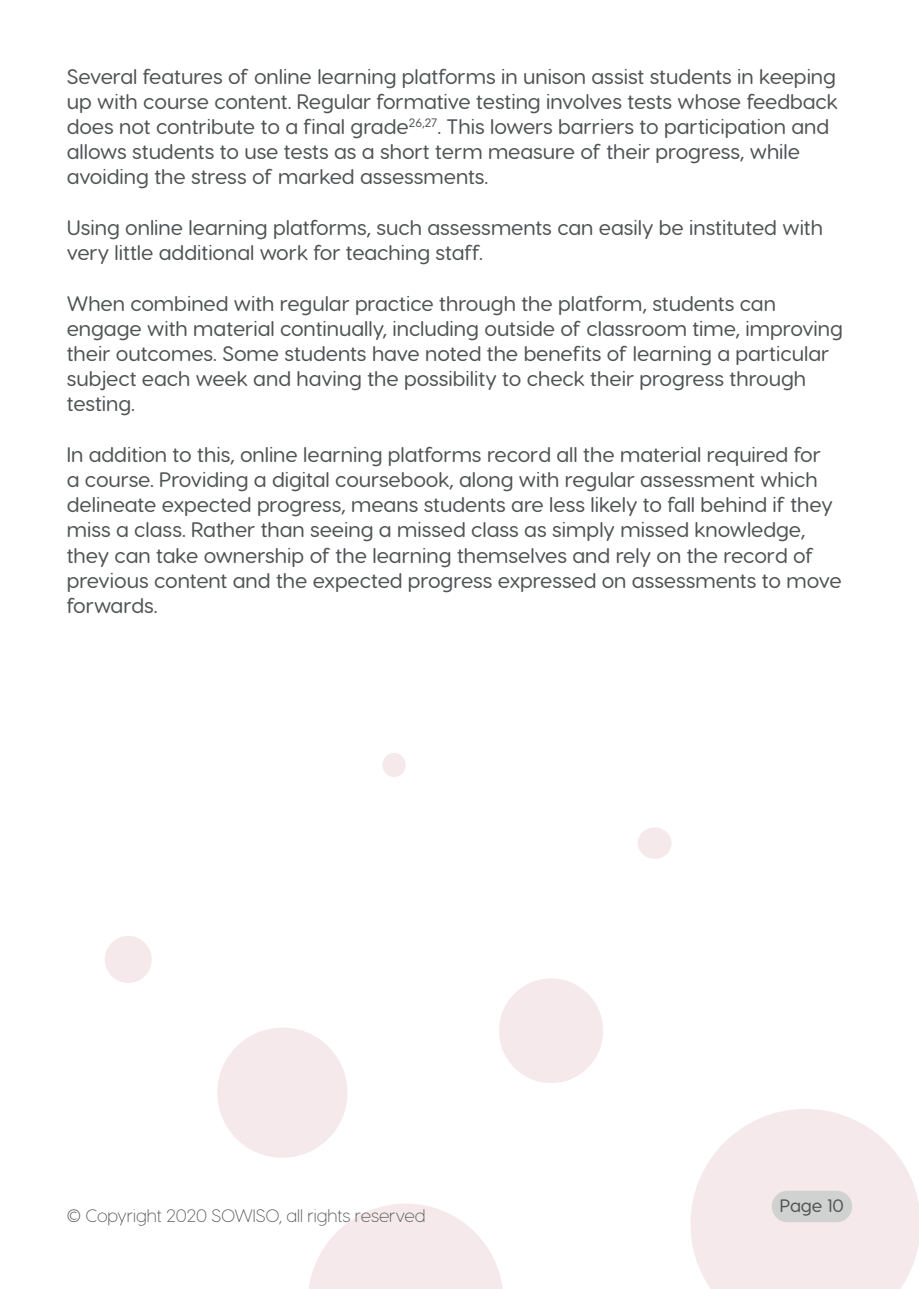
<style>
.page{position:relative;width:919px;height:1289px;background:#fff}
.page>*{position:absolute;margin:0;border:0;box-sizing:border-box;transform-origin:0 0}
.t1{font:500 21px/25.2px "Visby Round CF";color:#515455}
.t2{font:200 18px "Visby Round CF";letter-spacing:-.005em;color:#515455}
.t3{font:500 18px "Visby Round CF";color:#515455}
</style>
<div class="page">
<svg style="left:309px;top:1204px;width:194px;height:84px"></svg>
<div style="left:217px;top:1027px;width:130px;height:130px;background:#f5e9ec;border-radius:50%"></div>
<svg style="left:690px;top:1109px;width:228px;height:179px"></svg>
<div style="left:499px;top:978px;width:104px;height:105px;background:#f5e9ec;border-radius:50%"></div>
<div style="left:105px;top:935px;width:47px;height:48px;background:#f5e9ec;border-radius:50%"></div>
<div style="left:637px;top:827px;width:34px;height:31px;background:#f5e9ec;border-radius:50%"></div>
<div style="left:382px;top:753px;width:24px;height:24px;background:#f5e9ec;border-radius:50%"></div>
<div style="left:771px;top:1190px;width:81px;height:32px;background:#cfd2d0;border-radius:16px"></div>
<p class="t1" style="left:67px;top:63px;width:772px">Several features of online learning platforms in unison assist students in keeping up with course content. Regular formative testing involves tests whose feedback does not contribute to a final grade<sup>26,27</sup>. This lowers barriers to participation and allows students to use tests as a short term measure of their progress, while avoiding the stress of marked assessments.</p>
<p class="t1" style="left:67px;top:215px;width:757px">Using online learning platforms, such assessments can easily be instituted with very little additional work for teaching staff.</p>
<p class="t1" style="left:67px;top:290px;width:777px">When combined with regular practice through the platform, students can engage with material continually, including outside of classroom time, improving their outcomes. Some students have noted the benefits of learning a particular subject each week and having the possibility to check their progress through testing.</p>
<p class="t1" style="left:67px;top:441px;width:776px">In addition to this, online learning platforms record all the material required for<br>a course. Providing a digital coursebook, along with regular assessment which delineate expected progress, means students are less likely to fall behind if they miss a class. Rather than seeing a missed class as simply missed knowledge, they can take ownership of the learning themselves and rely on the record of previous content and the expected progress expressed on assessments to move forwards.</p>
<p class="t2" style="left:67px;top:1204px;width:360px">© Copyright 2020 SOWISO, all rights reserved</p>
<p class="t3" style="left:780px;top:1193px;width:65px">Page 10</p>
</div>
